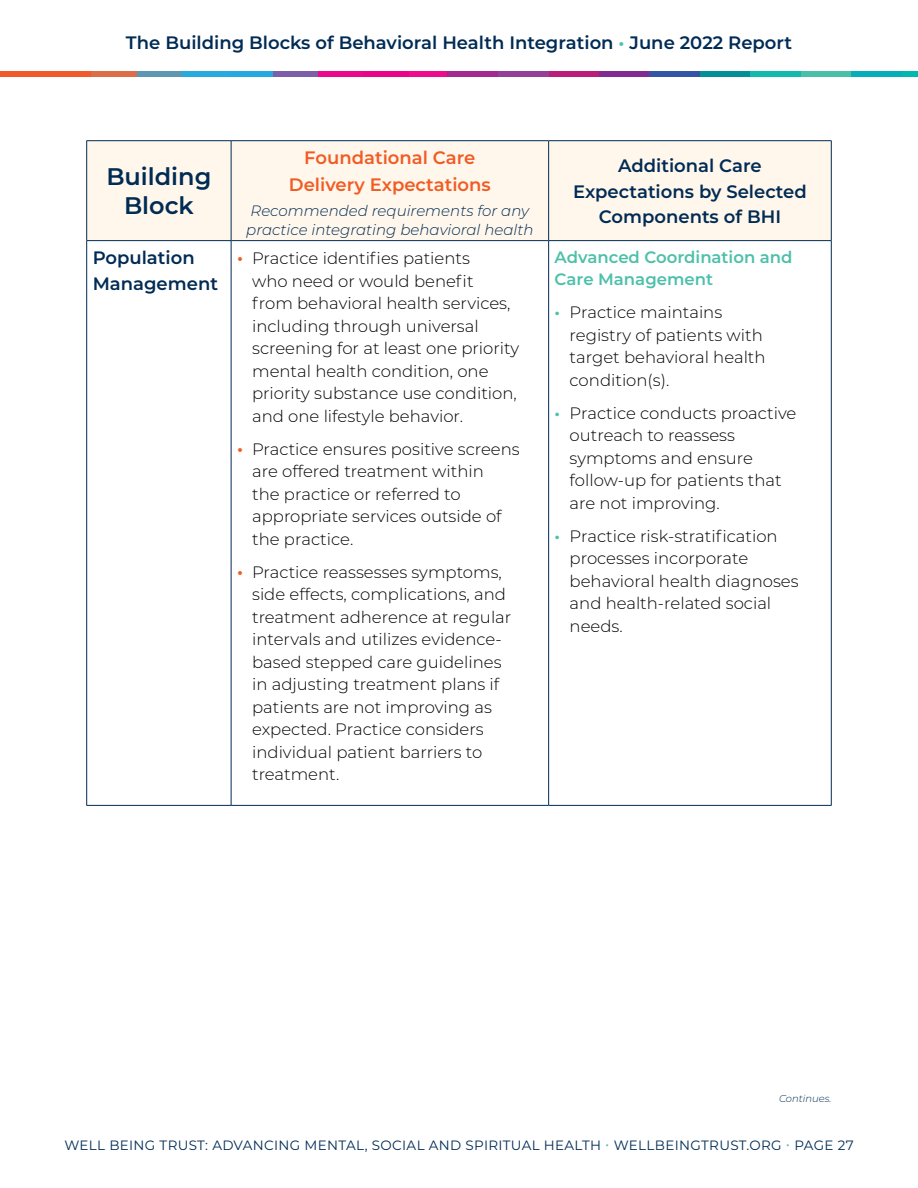
<style>
.page{position:relative;width:918px;height:1188px;background:#fff}
.page>*{position:absolute;margin:0;border:0;box-sizing:border-box;transform-origin:0 0}
.t1{font:600 24px/28.5px "Montserrat";color:#002b54;text-align:center}
.t2{font:600 18px/25.5px "Montserrat";color:#002b54;text-align:center}
.t3{font:600 18px/27px "Montserrat";color:#f15b24;text-align:center}
.t4{font:300 16.5px/22.5px "Montserrat";color:#000}
.t5{font:600 16.5px/22.5px "Montserrat";color:#4dc0aa}
.t6{font:italic 300 15px/18.8px "Montserrat";color:#002b54}
.t7{font:13.5px "Montserrat";letter-spacing:.025em;color:#002b54}
.t8{font:italic 300 10.05px "Montserrat";color:#002b54}
.s1{color:#4dc0aa}
.s2{font-weight:600;font-size:18px;color:#f15b24}
.s3{font-weight:600;color:#4dc0aa}
</style>
<div class="page">
<div style="left:408px;top:71px;width:40px;height:5px;background:#ec0c8c"></div>
<div style="left:363px;top:71px;width:45px;height:5px;background:#e8058a"></div>
<div style="left:317px;top:71px;width:46px;height:5px;background:#e80a8b"></div>
<div style="left:272px;top:71px;width:45px;height:5px;background:#7d5ea8"></div>
<div style="left:227px;top:71px;width:45px;height:5px;background:#25a9e0"></div>
<div style="left:181px;top:71px;width:46px;height:5px;background:#27aadd"></div>
<div style="left:136px;top:71px;width:45px;height:5px;background:#5c97b3"></div>
<div style="left:91px;top:71px;width:45px;height:5px;background:#db6e49"></div>
<div style="left:45px;top:71px;width:46px;height:5px;background:#f15a2b"></div>
<div style="left:0;top:71px;width:45px;height:5px;background:#f15a2b"></div>
<div style="left:901px;top:71px;width:17px;height:5px;background:#00b9ac"></div>
<div style="left:851px;top:71px;width:50px;height:5px;background:#06aeb9"></div>
<div style="left:800px;top:71px;width:51px;height:5px;background:#49bfaa"></div>
<div style="left:750px;top:71px;width:50px;height:5px;background:#11baad"></div>
<div style="left:699px;top:71px;width:51px;height:5px;background:#028f95"></div>
<div style="left:649px;top:71px;width:50px;height:5px;background:#3355a6"></div>
<div style="left:599px;top:71px;width:50px;height:5px;background:#822b90"></div>
<div style="left:548px;top:71px;width:51px;height:5px;background:#ba1e7a"></div>
<div style="left:498px;top:71px;width:50px;height:5px;background:#954098"></div>
<div style="left:447px;top:71px;width:51px;height:5px;background:#a42990"></div>
<div style="left:87px;top:141px;width:744px;height:99px;background:#fff7eb"></div>
<hr style="left:86px;top:140px;width:145px;height:1px;background:#002b54">
<hr style="left:86px;top:141px;width:1px;height:99px;background:#002b54">
<hr style="left:231px;top:140px;width:318px;height:1px;background:#002b54">
<hr style="left:231px;top:141px;width:1px;height:99px;background:#002b54">
<hr style="left:549px;top:140px;width:283px;height:1px;background:#002b54">
<hr style="left:548px;top:141px;width:1px;height:99px;background:#002b54">
<hr style="left:831px;top:141px;width:1px;height:99px;background:#002b54">
<hr style="left:86px;top:240px;width:145px;height:1px;background:#002b54">
<hr style="left:231px;top:240px;width:318px;height:1px;background:#002b54">
<hr style="left:549px;top:240px;width:283px;height:1px;background:#002b54">
<hr style="left:86px;top:805px;width:145px;height:1px;background:#002b54">
<hr style="left:231px;top:805px;width:318px;height:1px;background:#002b54">
<hr style="left:549px;top:805px;width:283px;height:1px;background:#002b54">
<hr style="left:86px;top:241px;width:1px;height:564px;background:#002b54">
<hr style="left:231px;top:241px;width:1px;height:564px;background:#002b54">
<hr style="left:548px;top:241px;width:1px;height:564px;background:#002b54">
<hr style="left:831px;top:241px;width:1px;height:564px;background:#002b54">
<p class="t2" style="left:126px;top:29px;width:668px">The Building Blocks of Behavioral Health Integration <span class="s1">•</span> June 2022 Report</p>
<h1 class="t1" style="left:106px;top:161px;width:107px">Building<br>Block</h1>
<p class="t3" style="left:289px;top:143px;width:203px">Foundational Care<br>Delivery Expectations</p>
<p class="t6" style="left:246px;top:201px;width:289px">Recommended requirements for any practice integrating behavioral health</p>
<p class="t2" style="left:93px;top:244px;width:127px;text-align:left">Population<br>Management</p>
<p class="t4" style="left:252px;top:246px;width:269px;text-indent:-15px"><span class="s2">•</span> Practice identifies patients<br>who need or would benefit<br>from behavioral health services, including through universal screening for at least one priority mental health condition, one priority substance use condition, and one lifestyle behavior.</p>
<p class="t4" style="left:252px;top:437px;width:269px;text-indent:-15px"><span class="s2">•</span> Practice ensures positive screens are offered treatment within<br>the practice or referred to appropriate services outside of the practice.</p>
<p class="t4" style="left:252px;top:560px;width:261px;text-indent:-15px"><span class="s2">•</span> Practice reassesses symptoms, side effects, complications, and treatment adherence at regular intervals and utilizes evidence&shy;based stepped care guidelines in adjusting treatment plans if patients are not improving as expected. Practice considers individual patient barriers to treatment.</p>
<p class="t2" style="left:573px;top:152px;width:235px">Additional Care<br>Expectations by Selected<br>Components of BHI</p>
<p class="t5" style="left:555px;top:245px;width:240px">Advanced Coordination and<br>Care Management</p>
<p class="t4" style="left:570px;top:301px;width:197px;text-indent:-15px"><span class="s3">•</span> Practice maintains registry of patients with target behavioral health condition(s).</p>
<p class="t4" style="left:570px;top:401px;width:228px;text-indent:-15px"><span class="s3">•</span> Practice conducts proactive outreach to reassess symptoms and ensure follow-up for patients that are not improving.</p>
<p class="t4" style="left:570px;top:524px;width:231px;text-indent:-15px"><span class="s3">•</span> Practice risk-stratification processes incorporate behavioral health diagnoses and health-related social needs.</p>
<p class="t8" style="left:779px;top:1091px;width:54px">Continues.</p>
<p class="t7" style="left:64px;top:1136px;width:791px">WELL BEING TRUST: ADVANCING MENTAL, SOCIAL AND SPIRITUAL HEALTH <span class="s1">•</span> WELLBEINGTRUST.ORG <span class="s1">•</span> PAGE 27</p>
</div>
